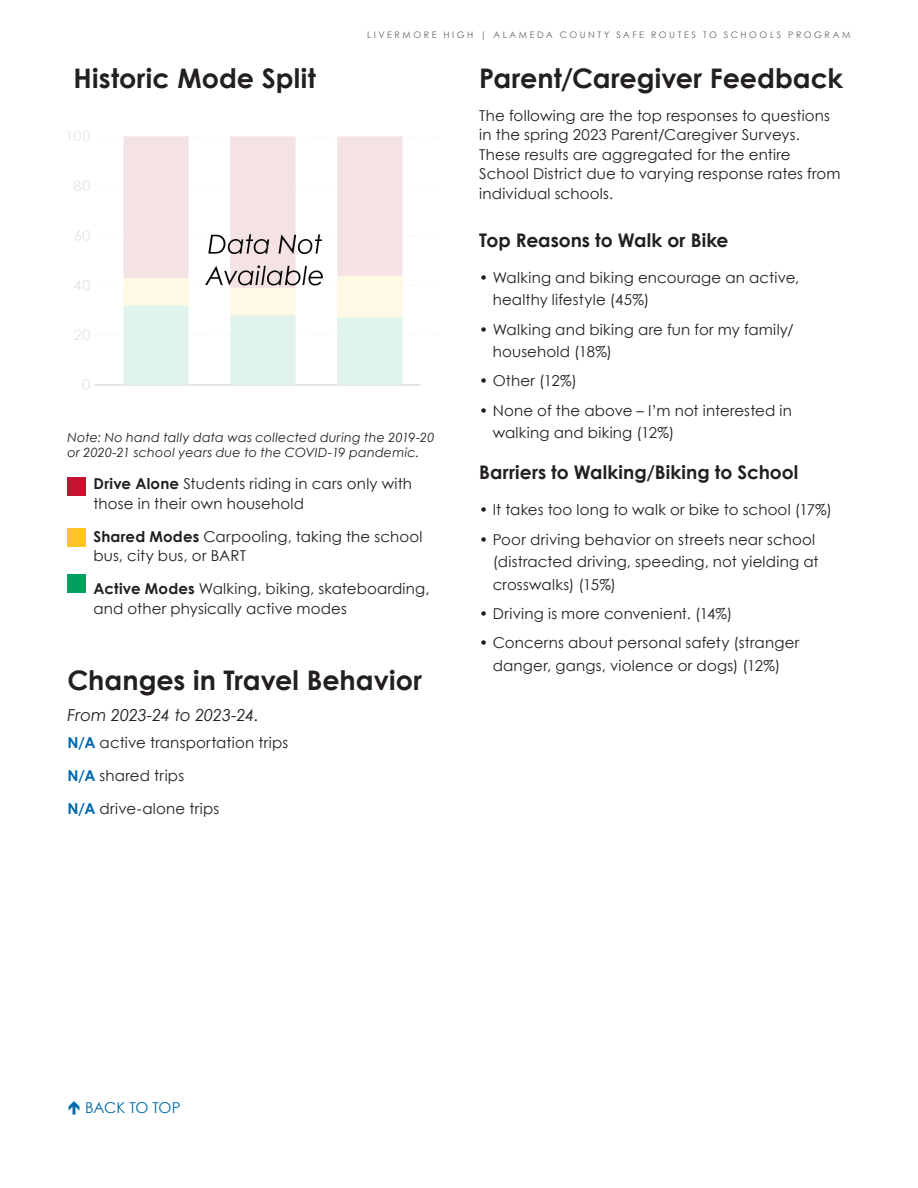
<style>
.page{position:relative;width:918px;height:1188px;background:#fff}
.page>*{position:absolute;margin:0;border:0;box-sizing:border-box;transform-origin:0 0}
.t1{font:700 27px "Century Gothic";color:#231f20}
.t2{font:700 18.75px "Century Gothic";color:#231f20}
.t3{font:italic 16.5px "Century Gothic";letter-spacing:-.01em;color:#231f20}
.t4{font:15px/19.5px "Century Gothic";letter-spacing:.01em;color:#231f20}
.t5{font:15px "Century Gothic";letter-spacing:-.015em;color:#0069aa}
.t6{font:italic 12.75px/15px "Century Gothic";letter-spacing:.015em;color:#231f20}
.t7{font:9px "Century Gothic";letter-spacing:.28em;color:#636466}
.s1{font-weight:700}
.s2{font-weight:700;color:#0069aa}
</style>
<div class="page">
<div style="left:68px;top:477px;width:18px;height:19px;background:#c51230"></div>
<div style="left:68px;top:528px;width:18px;height:19px;background:#ffc425"></div>
<div style="left:68px;top:575px;width:18px;height:18px;background:#00a160"></div>
<img style="left:68px;top:130px;width:370px;height:260px">
<p class="t7" style="left:367px;top:28px;width:485px">LIVERMORE HIGH | ALAMEDA COUNTY SAFE ROUTES TO SCHOOLS PROGRAM</p>
<h1 class="t1" style="left:479px;top:57px;width:365px">Parent/Caregiver Feedback</h1>
<p class="t4" style="left:479px;top:105px;width:363px">The following are the top responses to questions in the spring 2023 Parent/Caregiver Surveys.<br>These results are aggregated for the entire School District due to varying response rates from individual schools.</p>
<p class="t2" style="left:479px;top:226px;width:251px">Top Reasons to Walk or Bike</p>
<p class="t4" style="left:493px;top:266px;width:308px;line-height:22.5px;text-indent:-14px">• Walking and biking encourage an active, healthy lifestyle (45%)</p>
<p class="t4" style="left:493px;top:318px;width:303px;line-height:22.5px;text-indent:-14px">• Walking and biking are fun for my family/ household (18%)</p>
<p class="t4" style="left:479px;top:371px;width:99px">• Other (12%)</p>
<p class="t4" style="left:493px;top:399px;width:301px;line-height:22.5px;text-indent:-14px">• None of the above – I’m not interested in walking and biking (12%)</p>
<p class="t2" style="left:479px;top:458px;width:321px">Barriers to Walking/Biking to School</p>
<p class="t4" style="left:479px;top:500px;width:354px">• It takes too long to walk or bike to school (17%)</p>
<p class="t4" style="left:493px;top:528px;width:327px;line-height:22.5px;text-indent:-14px">• Poor driving behavior on streets near school (distracted driving, speeding, not yielding at crosswalks) (15%)</p>
<p class="t4" style="left:479px;top:603px;width:255px">• Driving is more convenient. (14%)</p>
<p class="t4" style="left:479px;top:631px;width:322px;line-height:22.5px;text-align:center">• Concerns about personal safety (stranger danger, gangs, violence or dogs) (12%)</p>
<h1 class="t1" style="left:74px;top:57px;width:244px">Historic Mode Split</h1>
<p class="t6" style="left:68px;top:429px;width:368px">Note: No hand tally data was collected during the 2019-20 or 2020-21 school years due to the COVID-19 pandemic.</p>
<p class="t4" style="left:93px;top:474px;width:320px"><span class="s1">Drive Alone</span> Students riding in cars only with those in their own household</p>
<p class="t4" style="left:93px;top:526px;width:331px"><span class="s1">Shared Modes</span> Carpooling, taking the school bus, city bus, or BART</p>
<p class="t4" style="left:93px;top:579px;width:338px"><span class="s1">Active Modes</span> Walking, biking, skateboarding, and other physically active modes</p>
<h1 class="t1" style="left:68px;top:660px;width:356px">Changes in Travel Behavior</h1>
<p class="t3" style="left:68px;top:704px;width:193px">From 2023-24 to 2023-24.</p>
<p class="t4" style="left:68px;top:732px;width:222px"><span class="s2">N/A</span> active transportation trips</p>
<p class="t4" style="left:68px;top:765px;width:118px"><span class="s2">N/A</span> shared trips</p>
<p class="t4" style="left:68px;top:798px;width:153px"><span class="s2">N/A</span> drive-alone trips</p>
<p class="t5" style="left:85px;top:1097px;width:97px">BACK TO TOP</p>
</div>
